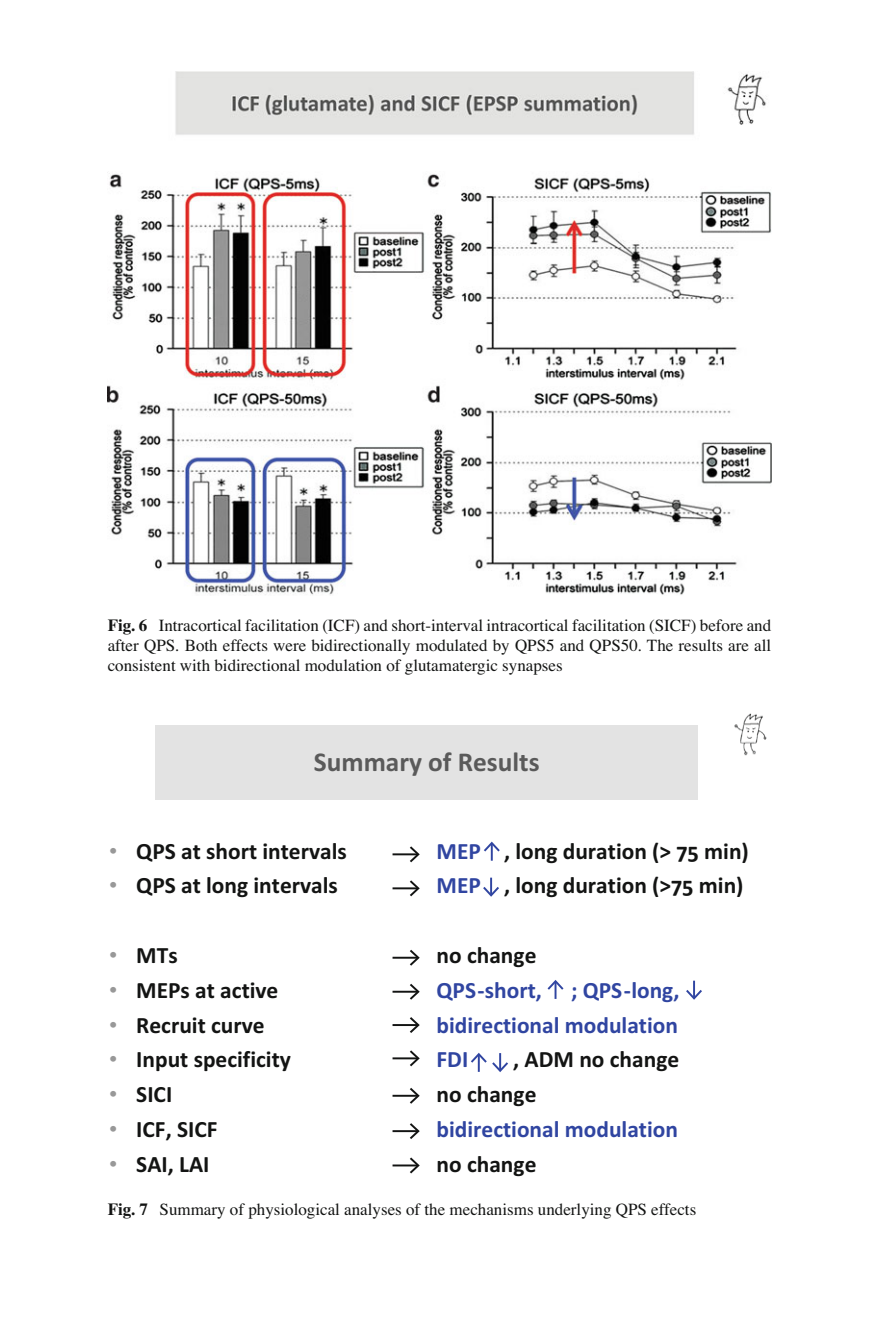
<style>
.page{position:relative;width:879px;height:1333px;background:#fff}
.page>*{position:absolute;margin:0;border:0;box-sizing:border-box;transform-origin:0 0}
.t1{font:700 27.4px "Pbchsj Lkhgcr Calibri";color:#5a5a5a}
.t2{font:700 23.4px "Pbchsj Lkhgcr Calibri";color:#131413}
.t3{font:700 23.4px "Pbchsj Lkhgcr Calibri";color:#3045a1}
.t4{font:17px/20px "Flsfgr Kfbcjs Times";color:#131413;text-align:justify}
.s1{font-family:"Xpwmqt Bbqkjb Times";font-weight:700}
.s2{font-family:"Xstshs Shbqjg Arial";font-weight:400;color:#989898}
.s3{color:#3045a1}
</style>
<div class="page">
<img style="left:108px;top:72px;width:663px;height:523px">
<div style="left:155px;top:725px;width:543px;height:74px;background:#e3e3e3"></div>
<hr style="left:392px;top:853px;width:25px;height:2px;background:#131413">
<svg style="left:410px;top:846px;width:10px;height:16px"></svg>
<hr style="left:392px;top:887px;width:25px;height:2px;background:#131413">
<svg style="left:410px;top:880px;width:10px;height:16px"></svg>
<svg style="left:483px;top:877px;width:16px;height:19px"></svg>
<svg style="left:686px;top:980px;width:16px;height:19px"></svg>
<svg style="left:484px;top:841px;width:16px;height:19px"></svg>
<svg style="left:547px;top:980px;width:16px;height:18px"></svg>
<svg style="left:471px;top:1052px;width:37px;height:20px"></svg>
<hr style="left:392px;top:956px;width:25px;height:2px;background:#131413">
<svg style="left:410px;top:949px;width:10px;height:16px"></svg>
<hr style="left:392px;top:990px;width:25px;height:2px;background:#131413">
<svg style="left:410px;top:983px;width:10px;height:16px"></svg>
<svg style="left:392px;top:1017px;width:28px;height:15px"></svg>
<hr style="left:392px;top:1057px;width:25px;height:2px;background:#131413">
<svg style="left:410px;top:1050px;width:10px;height:16px"></svg>
<hr style="left:392px;top:1094px;width:25px;height:2px;background:#131413">
<svg style="left:410px;top:1087px;width:10px;height:16px"></svg>
<hr style="left:392px;top:1130px;width:25px;height:2px;background:#131413">
<svg style="left:410px;top:1123px;width:10px;height:16px"></svg>
<hr style="left:392px;top:1164px;width:25px;height:2px;background:#131413">
<svg style="left:410px;top:1157px;width:10px;height:16px"></svg>
<img style="left:734px;top:713px;width:33px;height:43px">
<p class="t4" style="left:108px;top:617px;width:665px"><span class="s1">Fig. 6</span> Intracortical facilitation (ICF) and short-interval intracortical facilitation (SICF) before and after QPS. Both effects were bidirectionally modulated by QPS5 and QPS50. The results are all consistent with bidirectional modulation of glutamatergic synapses</p>
<h1 class="t1" style="left:314px;top:752px;width:227px">Summary of Results</h1>
<h2 class="t2" style="left:109px;top:842px;width:239px"><span class="s2">•</span> QPS at short intervals</h2>
<h2 class="t2" style="left:436px;top:842px;width:314px"><span class="s3">MEP</span> , long duration (&gt; 75 min)</h2>
<h2 class="t2" style="left:109px;top:877px;width:230px"><span class="s2">•</span> QPS at long intervals</h2>
<h2 class="t2" style="left:436px;top:877px;width:308px"><span class="s3">MEP</span> , long duration (&gt;75 min)</h2>
<h2 class="t2" style="left:109px;top:946px;width:70px"><span class="s2">•</span> MTs</h2>
<h2 class="t2" style="left:436px;top:946px;width:101px">no change</h2>
<h2 class="t2" style="left:109px;top:981px;width:171px"><span class="s2">•</span> MEPs at active</h2>
<h2 class="t3" style="left:436px;top:981px;width:244px">QPS-short, ; QPS-long,</h2>
<h2 class="t2" style="left:109px;top:1016px;width:157px"><span class="s2">•</span> Recruit curve</h2>
<h2 class="t3" style="left:436px;top:1016px;width:243px">bidirectional modulation</h2>
<h2 class="t2" style="left:109px;top:1051px;width:183px"><span class="s2">•</span> Input specificity</h2>
<h2 class="t3" style="left:436px;top:1051px;width:33px">FDI</h2>
<h2 class="t2" style="left:513px;top:1051px;width:167px">, ADM no change</h2>
<h2 class="t2" style="left:109px;top:1085px;width:64px"><span class="s2">•</span> SICI</h2>
<h2 class="t2" style="left:436px;top:1085px;width:101px">no change</h2>
<h2 class="t2" style="left:109px;top:1120px;width:110px"><span class="s2">•</span> ICF, SICF</h2>
<h2 class="t3" style="left:436px;top:1120px;width:243px">bidirectional modulation</h2>
<h2 class="t2" style="left:109px;top:1155px;width:102px"><span class="s2">•</span> SAI, LAI</h2>
<h2 class="t2" style="left:436px;top:1155px;width:101px">no change</h2>
<p class="t4" style="left:108px;top:1200px;width:590px"><span class="s1">Fig. 7</span> Summary of physiological analyses of the mechanisms underlying QPS effects</p>
</div>
